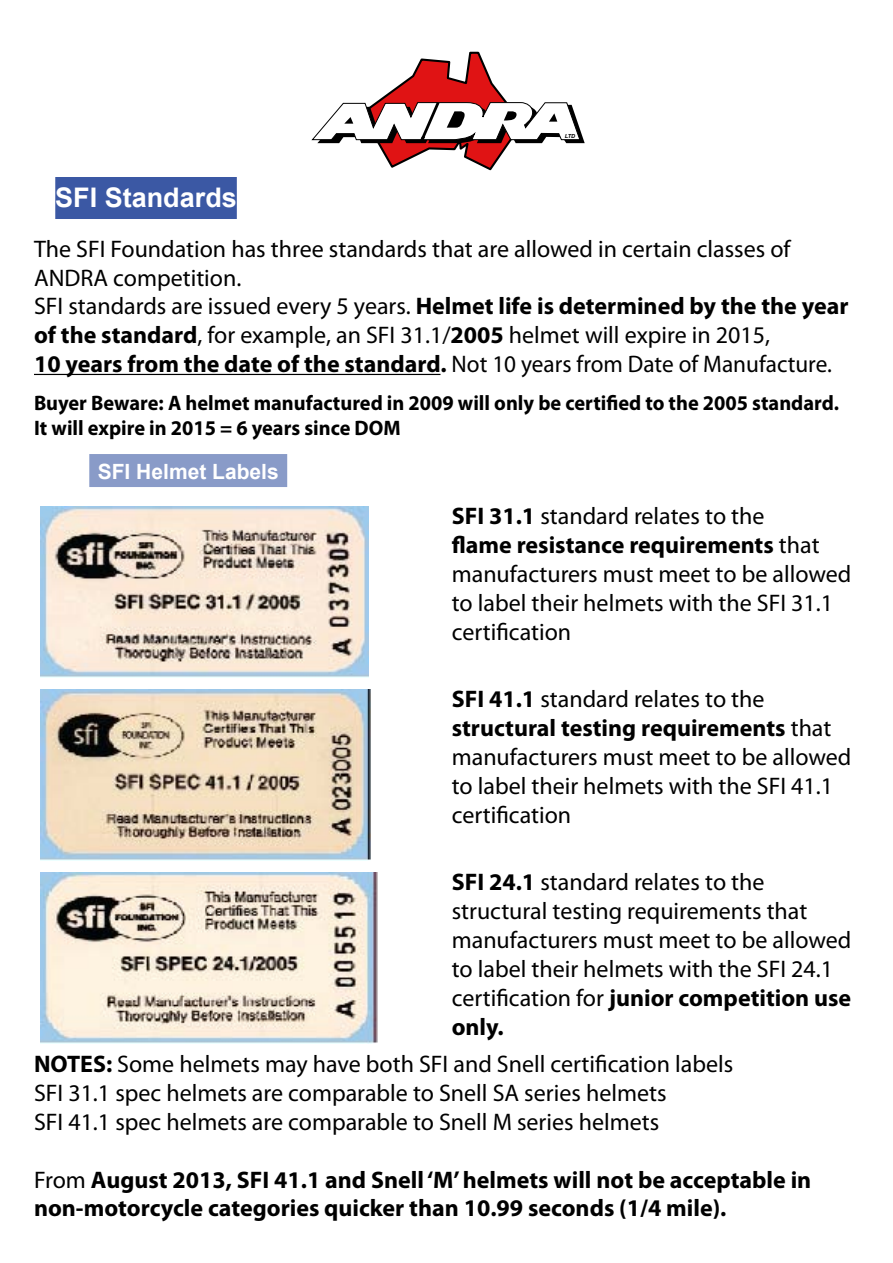
<style>
.page{position:relative;width:893px;height:1263px;background:#fff}
.page>*{position:absolute;margin:0;border:0;box-sizing:border-box;transform-origin:0 0}
._2_Chapter_Title{font:700 27px "Arial";color:#fff}
._10_Text_Normal{font:24px/28.8px "Myriad Pro";color:#000}
._10_Text_Normal-2{font:700 24px/28.8px "Myriad Pro";color:#000}
._10_Text_Normal-3{font:700 21px "Myriad Pro";color:#000}
.SubChapter_Hightligh{font:700 21px "Arial";color:#fff}
.t1{font:italic 700 5.55px "Arial";color:#000}
.s1{font-weight:700}
.s2{font-weight:400}
</style>
<div class="page">
<svg style="left:311px;top:51px;width:274px;height:120px"></svg>
<div style="left:55px;top:177px;width:182px;height:42px;background:#3b58a4"></div>
<hr style="left:34px;top:374px;width:406px;height:1px;background:#000">
<div style="left:89px;top:454px;width:198px;height:33px;background:#899bc8"></div>
<img style="left:40px;top:506px;width:329px;height:171px">
<img style="left:40px;top:689px;width:330px;height:171px">
<img style="left:40px;top:872px;width:338px;height:171px">
<p class="t1" style="left:565px;top:132px;width:12px">LTD</p>
<p class="_2_Chapter_Title" style="left:55px;top:179px;width:183px">SFI Standards</p>
<p class="_10_Text_Normal" style="left:34px;top:234px;width:758px">The SFI Foundation has three standards that are allowed in certain classes of<br>ANDRA competition.</p>
<p class="_10_Text_Normal" style="left:34px;top:292px;width:816px">SFI standards are issued every 5 years. <span class="s1">Helmet life is determined by the the year of the standard</span>, for example, an SFI 31.1/<span class="s1">2005</span> helmet will expire in 2015,</p>
<p class="_10_Text_Normal-2" style="left:34px;top:349px;width:799px">10 years from the date of the standard. <span class="s2">Not 10 years from Date of Manufacture.</span></p>
<p class="_10_Text_Normal-3" style="left:34px;top:389px;width:806px">Buyer Beware: A helmet manufactured in 2009 will only be certified to the 2005 standard.</p>
<p class="_10_Text_Normal-3" style="left:34px;top:414px;width:368px">It will expire in 2015 = 6 years since DOM</p>
<p class="SubChapter_Hightligh" style="left:98px;top:458px;width:182px">SFI Helmet Labels</p>
<p class="_10_Text_Normal" style="left:452px;top:502px;width:314px"><span class="s1">SFI 31.1</span> standard relates to the</p>
<p class="_10_Text_Normal" style="left:452px;top:530px;width:401px"><span class="s1">flame resistance requirements</span> that manufacturers must meet to be allowed to label their helmets with the SFI 31.1 certification</p>
<p class="_10_Text_Normal" style="left:452px;top:685px;width:314px"><span class="s1">SFI 41.1</span> standard relates to the</p>
<p class="_10_Text_Normal" style="left:452px;top:713px;width:401px"><span class="s1">structural testing requirements</span> that manufacturers must meet to be allowed to label their helmets with the SFI 41.1 certification</p>
<p class="_10_Text_Normal" style="left:452px;top:868px;width:401px"><span class="s1">SFI 24.1</span> standard relates to the structural testing requirements that manufacturers must meet to be allowed to label their helmets with the SFI 24.1 certification for <span class="s1">junior competition use only.</span></p>
<p class="_10_Text_Normal" style="left:34px;top:1049px;width:701px"><span class="s1">NOTES:</span> Some helmets may have both SFI and Snell certification labels</p>
<p class="_10_Text_Normal" style="left:34px;top:1078px;width:634px">SFI 31.1 spec helmets are comparable to Snell SA series helmets</p>
<p class="_10_Text_Normal" style="left:34px;top:1107px;width:627px">SFI 41.1 spec helmets are comparable to Snell M series helmets</p>
<p class="_10_Text_Normal-2" style="left:34px;top:1164px;width:779px"><span class="s2">From</span> August 2013, SFI 41.1 and Snell ‘M’ helmets will not be acceptable in non-motorcycle categories quicker than 10.99 seconds (1/4 mile).</p>
</div>
